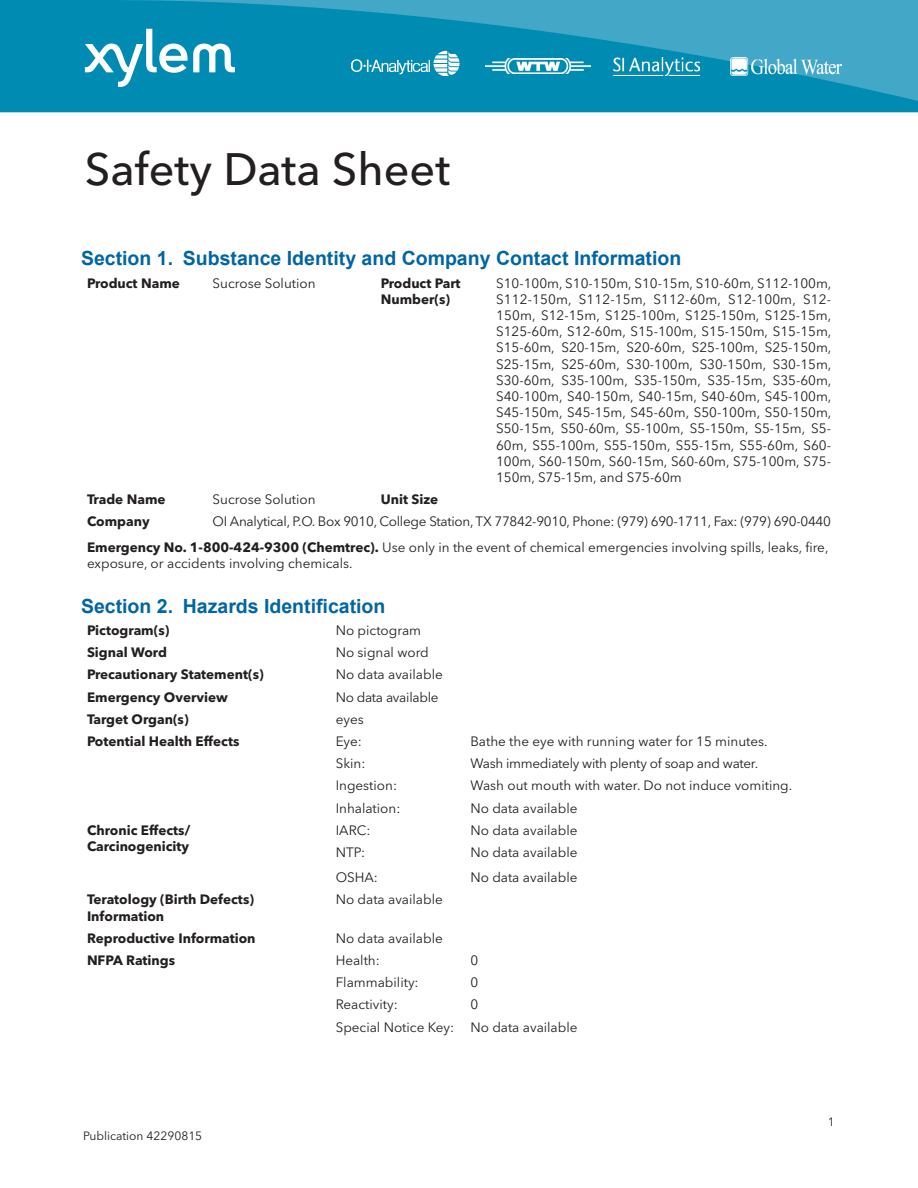
<style>
.page{position:relative;width:918px;height:1188px;background:#fff}
.page>*{position:absolute;margin:0;border:0;box-sizing:border-box;transform-origin:0 0}
.t1{font:500 45px "Avenir Next LT Pro";color:#231f20}
.t2{font:700 19.5px "Arial";color:#0065a4}
.t3{font:13.5px/16.2px "Avenir Next LT Pro";color:#231f20;text-align:justify}
.t4{font:700 13.5px/16.2px "Avenir Next LT Pro";color:#231f20}
.t5{font:13.5px/25px "Avenir Next LT Pro";letter-spacing:-.02em;color:#231f20;text-align:right}
.t6{font:12px "Avenir Next LT Pro";color:#231f20}
.s1{font-weight:700}
</style>
<div class="page">
<svg style="left:0;top:0;width:918px;height:112px;background:#1594b9"></svg>
<svg style="left:85px;top:29px;width:150px;height:58px"></svg>
<svg style="left:351px;top:51px;width:109px;height:24px"></svg>
<img style="left:730px;top:58px;width:111px;height:17px">
<img style="left:613px;top:58px;width:86px;height:17px">
<img style="left:486px;top:59px;width:105px;height:14px">
<h1 class="t1" style="left:85px;top:142px;width:367px">Safety Data Sheet</h1>
<h2 class="t2" style="left:81px;top:246px;width:602px">Section 1. Substance Identity and Company Contact Information</h2>
<p class="t4" style="left:87px;top:275px;width:94px">Product Name</p>
<p class="t3" style="left:213px;top:275px;width:105px">Sucrose Solution</p>
<p class="t4" style="left:381px;top:275px;width:81px">Product Part<br>Number(s)</p>
<p class="t3" style="left:496px;top:275px;width:337px">S10-100m, S10-150m, S10-15m, S10-60m, S112-100m, S112-150m, S112-15m, S112-60m, S12-100m, S12- 150m, S12-15m, S125-100m, S125-150m, S125-15m, S125-60m, S12-60m, S15-100m, S15-150m, S15-15m, S15-60m, S20-15m, S20-60m, S25-100m, S25-150m, S25-15m, S25-60m, S30-100m, S30-150m, S30-15m, S30-60m, S35-100m, S35-150m, S35-15m, S35-60m, S40-100m, S40-150m, S40-15m, S40-60m, S45-100m, S45-150m, S45-15m, S45-60m, S50-100m, S50-150m, S50-15m, S50-60m, S5-100m, S5-150m, S5-15m, S5- 60m, S55-100m, S55-150m, S55-15m, S55-60m, S60- 100m, S60-150m, S60-15m, S60-60m, S75-100m, S75- 150m, S75-15m, and S75-60m</p>
<p class="t4" style="left:87px;top:491px;width:80px">Trade Name</p>
<p class="t3" style="left:213px;top:491px;width:105px">Sucrose Solution</p>
<p class="t4" style="left:381px;top:491px;width:59px">Unit Size</p>
<p class="t4" style="left:87px;top:514px;width:64px">Company</p>
<p class="t5" style="left:87px;top:509px;width:745px">OI Analytical, P.O. Box 9010, College Station, TX 77842-9010, Phone: (979) 690-1711, Fax: (979) 690-0440<br><span class="s1">Emergency No. 1-800-424-9300 (Chemtrec).</span> Use only in the event of chemical emergencies involving spills, leaks, fire,</p>
<p class="t3" style="left:87px;top:555px;width:267px">exposure, or accidents involving chemicals.</p>
<h2 class="t2" style="left:81px;top:593px;width:306px">Section 2. Hazards Identification</h2>
<p class="t4" style="left:87px;top:622px;width:84px">Pictogram(s)</p>
<p class="t3" style="left:336px;top:622px;width:87px">No pictogram</p>
<p class="t4" style="left:87px;top:644px;width:81px">Signal Word</p>
<p class="t3" style="left:336px;top:644px;width:95px">No signal word</p>
<p class="t4" style="left:87px;top:666px;width:178px">Precautionary Statement(s)</p>
<p class="t3" style="left:336px;top:667px;width:109px">No data available</p>
<p class="t4" style="left:87px;top:689px;width:142px">Emergency Overview</p>
<p class="t5" style="left:336px;top:684px;width:104px">No data available</p>
<p class="t4" style="left:87px;top:711px;width:103px">Target Organ(s)</p>
<p class="t3" style="left:336px;top:711px;width:30px">eyes</p>
<p class="t4" style="left:87px;top:733px;width:154px">Potential Health Effects</p>
<p class="t3" style="left:336px;top:733px;width:28px">Eye:</p>
<p class="t3" style="left:470px;top:733px;width:299px">Bathe the eye with running water for 15 minutes.</p>
<p class="t3" style="left:336px;top:755px;width:31px">Skin:</p>
<p class="t5" style="left:470px;top:751px;width:289px">Wash immediately with plenty of soap and water.</p>
<p class="t3" style="left:336px;top:778px;width:63px">Ingestion:</p>
<p class="t3" style="left:470px;top:778px;width:323px">Wash out mouth with water. Do not induce vomiting.</p>
<p class="t3" style="left:336px;top:800px;width:66px">Inhalation:</p>
<p class="t3" style="left:470px;top:800px;width:109px">No data available</p>
<p class="t4" style="left:87px;top:822px;width:105px">Chronic Effects/<br>Carcinogenicity</p>
<p class="t3" style="left:336px;top:822px;width:36px">IARC:</p>
<p class="t3" style="left:470px;top:822px;width:109px">No data available</p>
<p class="t3" style="left:336px;top:844px;width:31px">NTP:</p>
<p class="t3" style="left:470px;top:844px;width:109px">No data available</p>
<p class="t3" style="left:336px;top:869px;width:44px">OSHA:</p>
<p class="t3" style="left:470px;top:869px;width:109px">No data available</p>
<p class="t4" style="left:87px;top:891px;width:169px">Teratology (Birth Defects)<br>Information</p>
<p class="t3" style="left:336px;top:892px;width:109px">No data available</p>
<p class="t4" style="left:87px;top:930px;width:170px">Reproductive Information</p>
<p class="t3" style="left:336px;top:930px;width:109px">No data available</p>
<p class="t4" style="left:87px;top:952px;width:90px">NFPA Ratings</p>
<p class="t3" style="left:336px;top:952px;width:46px">Health:</p>
<p class="t3" style="left:470px;top:952px;width:9px">0</p>
<p class="t3" style="left:336px;top:974px;width:84px">Flammability:</p>
<p class="t3" style="left:470px;top:974px;width:9px">0</p>
<p class="t3" style="left:336px;top:997px;width:64px">Reactivity:</p>
<p class="t3" style="left:336px;top:994px;width:243px;line-height:22.2px;text-indent:135px">0<br>Special Notice Key: No data available</p>
<p class="t6" style="left:83px;top:1129px;width:121px">Publication 42290815</p>
<p class="t6" style="left:828px;top:1114px;width:8px">1</p>
</div>
